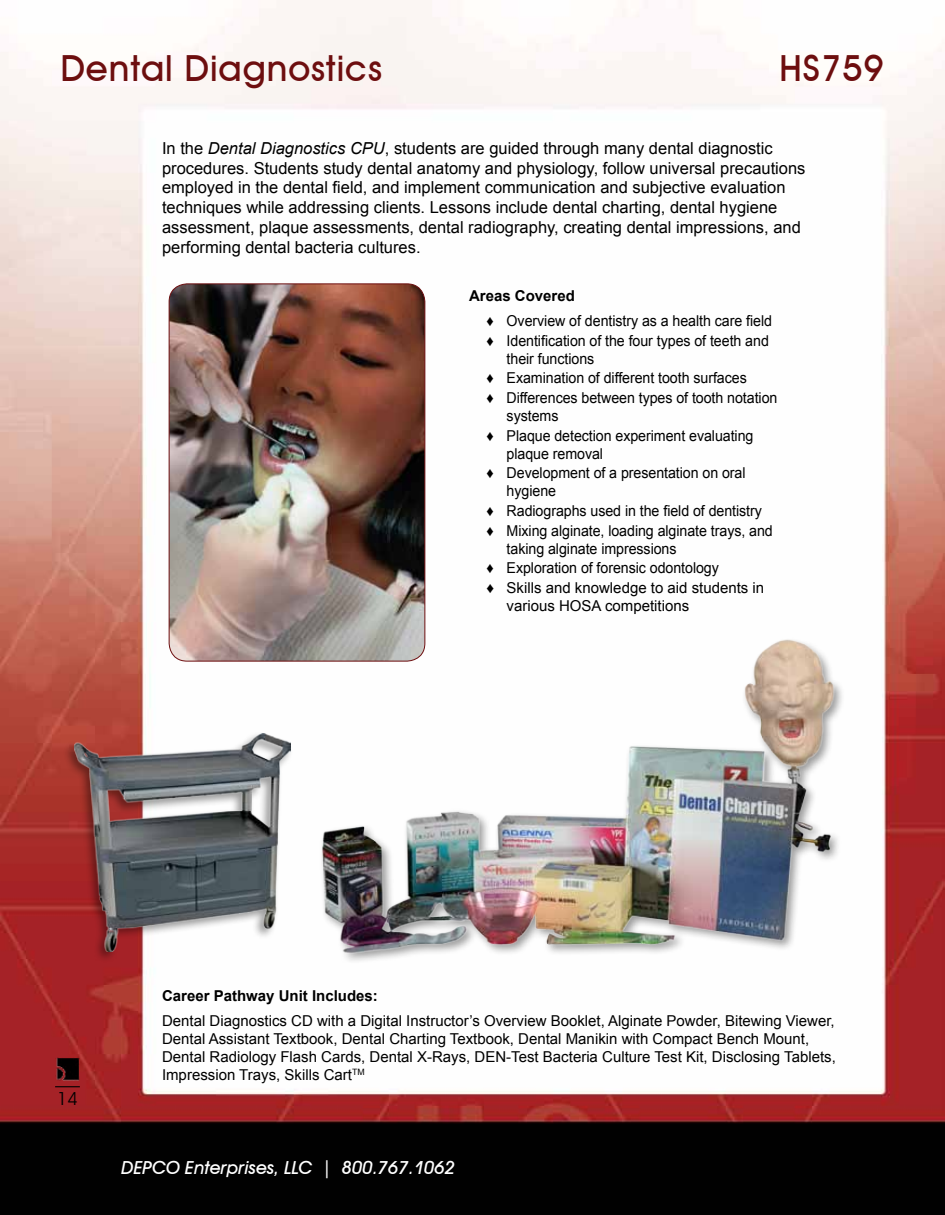
<style>
.page{position:relative;width:945px;height:1215px;background:#fff}
.page>*{position:absolute;margin:0;border:0;box-sizing:border-box;transform-origin:0 0}
.t1{font:500 36px "Avant Garde IT Cby BT";letter-spacing:.025em;color:#6d0e0f}
.t2{font:italic 500 18px "Avant Garde IT Cby BT";color:#fff}
.t3{font:18px "Avant Garde IT Cby BT";color:#000}
.t4{font:16.5px/19.8px "Arial";color:#000}
.t5{font:15px/19.6px "Arial";letter-spacing:-.005em;color:#000;scale:.95 1}
.t6{font:15px/18px "Arial";letter-spacing:-.005em;color:#000}
.t7{font:700 15px "Arial";color:#000}
.s1{font-style:italic}
</style>
<div class="page">
<img style="left:0;top:0;width:945px;height:1215px">
<img style="left:56px;top:1058px;width:23px;height:22px">
<svg style="left:55px;top:1086px;width:25px;height:1px"></svg>
<img style="left:169px;top:284px;width:256px;height:377px">
<div style="left:169px;top:284px;width:256px;height:378px;border:1px solid #6d0e0f;border-radius:18px"></div>
<img style="left:297px;top:634px;width:544px;height:334px">
<div style="left:63px;top:732px;width:230px;height:231px;background:#000;opacity:.4"></div>
<img style="left:75px;top:734px;width:215px;height:217px">
<h1 class="t1" style="left:61px;top:47px;width:323px">Dental Diagnostics</h1>
<h1 class="t1" style="left:779px;top:47px;width:106px">HS759</h1>
<p class="t4" style="left:162px;top:138px;width:645px">In the <span class="s1">Dental Diagnostics CPU</span>, students are guided through many dental diagnostic procedures. Students study dental anatomy and physiology, follow universal precautions employed in the dental field, and implement communication and subjective evaluation techniques while addressing clients. Lessons include dental charting, dental hygiene assessment, plaque assessments, dental radiography, creating dental impressions, and performing dental bacteria cultures.</p>
<p class="t7" style="left:469px;top:286px;width:107px">Areas Covered</p>
<p class="t5" style="left:486px;top:311px;width:302px">♦ Overview of dentistry as a health care field ♦ Identification of the four types of teeth and</p>
<p class="t5" style="left:486px;top:349px;width:308px;text-indent:20px">their functions<br>♦ Examination of different tooth surfaces<br>♦ Differences between types of tooth notation</p>
<p class="t5" style="left:486px;top:406px;width:283px;text-indent:20px">systems<br>♦ Plaque detection experiment evaluating</p>
<p class="t5" style="left:486px;top:444px;width:274px;text-indent:20px">plaque removal<br>♦ Development of a presentation on oral</p>
<p class="t5" style="left:486px;top:481px;width:303px;text-indent:20px">hygiene<br>♦ Radiographs used in the field of dentistry ♦ Mixing alginate, loading alginate trays, and</p>
<p class="t5" style="left:486px;top:539px;width:294px;text-indent:20px">taking alginate impressions<br>♦ Exploration of forensic odontology<br>♦ Skills and knowledge to aid students in</p>
<p class="t6" style="left:507px;top:597px;width:184px">various HOSA competitions</p>
<p class="t3" style="left:57px;top:1087px;width:22px">14</p>
<p class="t7" style="left:162px;top:986px;width:217px">Career Pathway Unit Includes:</p>
<p class="t6" style="left:162px;top:1012px;width:675px">Dental Diagnostics CD with a Digital Instructor’s Overview Booklet, Alginate Powder, Bitewing Viewer, Dental Assistant Textbook, Dental Charting Textbook, Dental Manikin with Compact Bench Mount, Dental Radiology Flash Cards, Dental X-Rays, DEN-Test Bacteria Culture Test Kit, Disclosing Tablets, Impression Trays, Skills Cart<sup>TM</sup></p>
<p class="t2" style="left:122px;top:1156px;width:335px">DEPCO Enterprises, LLC | 800.767.1062</p>
</div>
